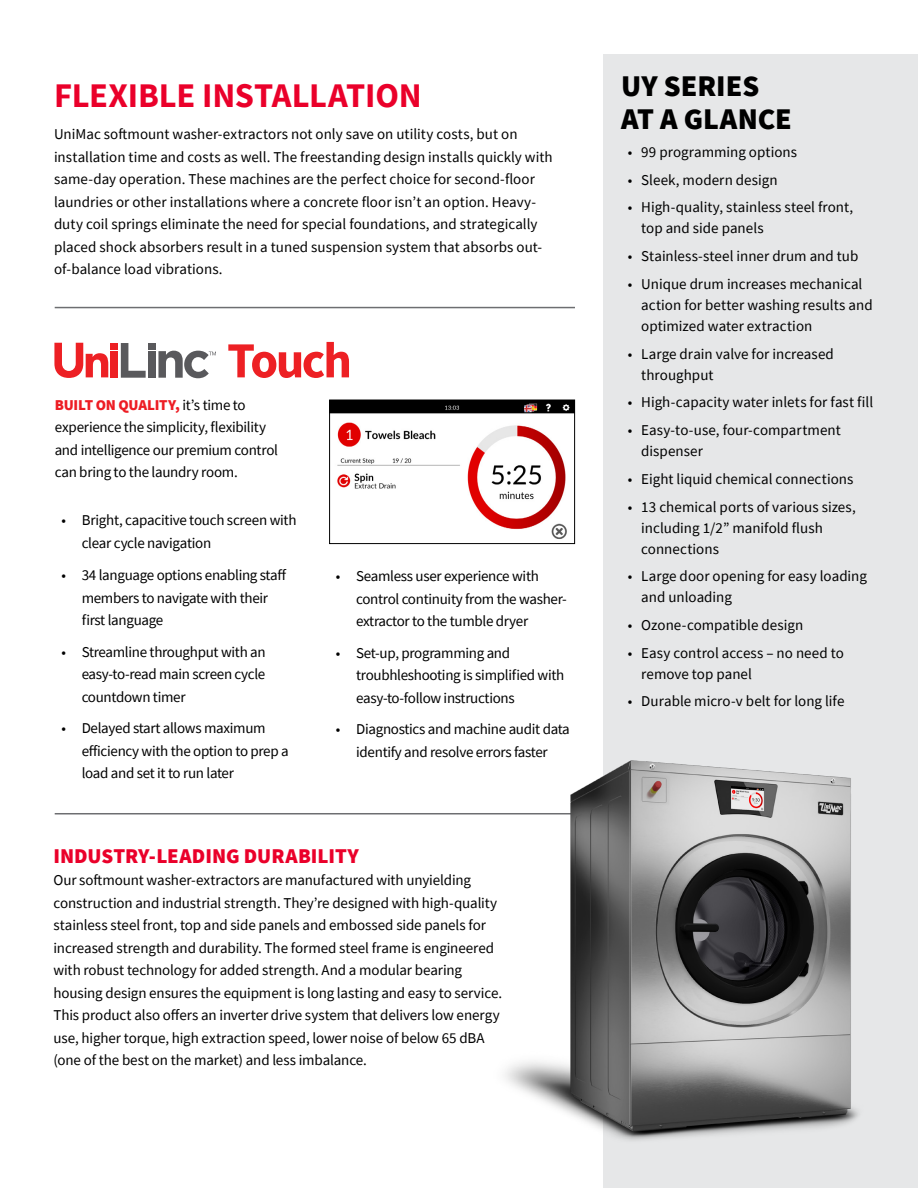
<style>
.page{position:relative;width:918px;height:1188px;background:#fff}
.page>*{position:absolute;margin:0;border:0;box-sizing:border-box;transform-origin:0 0}
.t1{font:700 34.5px "Source Sans Pro";letter-spacing:-.005em;color:#ea002a}
.t2{font:900 30px/33px "Source Sans Pro";color:#000}
.t3{font:900 21px "Source Sans Pro";color:#ea002a}
.t4{font:15px/22.5px "Source Sans Pro";letter-spacing:-.005em;color:#000}
.s1{font-weight:900;color:#ed1d24}
</style>
<div class="page">
<hr style="left:55px;top:813px;width:520px;height:1px;background:#6d6e71">
<div style="left:603px;top:54px;width:315px;height:1134px;background:#e6e7e8"></div>
<img style="left:459px;top:760px;width:400px;height:381px">
<img style="left:331px;top:402px;width:242px;height:137px">
<div style="left:329px;top:400px;width:246px;height:144px;border:1px solid #000"></div>
<svg style="left:54px;top:343px;width:54px;height:35px"></svg>
<div style="left:111px;top:343px;width:7px;height:7px;background:#ed2024"></div>
<div style="left:111px;top:351px;width:7px;height:26px;background:#ed2024"></div>
<svg style="left:121px;top:343px;width:25px;height:35px"></svg>
<div style="left:148px;top:343px;width:8px;height:7px;background:#59595c"></div>
<div style="left:148px;top:351px;width:8px;height:27px;background:#59595c"></div>
<svg style="left:158px;top:351px;width:58px;height:27px"></svg>
<svg style="left:228px;top:342px;width:121px;height:36px"></svg>
<hr style="left:55px;top:307px;width:520px;height:1px;background:#6d6e71">
<h1 class="t1" style="left:54px;top:72px;width:369px">FLEXIBLE INSTALLATION</h1>
<p class="t4" style="left:54px;top:123px;width:500px">UniMac softmount washer-extractors not only save on utility costs, but on installation time and costs as well. The freestanding design installs quickly with same-day operation. These machines are the perfect choice for second-floor laundries or other installations where a concrete floor isn’t an option. Heavy&shy;duty coil springs eliminate the need for special foundations, and strategically placed shock absorbers result in a tuned suspension system that absorbs out&shy;of-balance load vibrations.</p>
<p class="t4" style="left:55px;top:393px;width:225px"><span class="s1">BUILT ON QUALITY,</span> it’s time to experience the simplicity, flexibility and intelligence our premium control can bring to the laundry room.</p>
<p class="t4" style="left:82px;top:509px;width:216px;text-indent:-20px">• Bright, capacitive touch screen with clear cycle navigation</p>
<p class="t4" style="left:82px;top:564px;width:206px;text-indent:-20px">• 34 language options enabling staff members to navigate with their first language</p>
<p class="t4" style="left:82px;top:640px;width:186px;text-align:justify;text-indent:-20px">• Streamline throughput with an easy-to-read main screen cycle countdown timer</p>
<p class="t4" style="left:82px;top:717px;width:209px;text-indent:-20px">• Delayed start allows maximum efficiency with the option to prep a load and set it to run later</p>
<p class="t4" style="left:356px;top:565px;width:212px;text-indent:-20px">• Seamless user experience with control continuity from the washer&shy;extractor to the tumble dryer</p>
<p class="t4" style="left:356px;top:641px;width:210px;text-indent:-20px">• Set-up, programming and troubhleshooting is simplified with easy-to-follow instructions</p>
<p class="t4" style="left:336px;top:718px;width:235px;text-align:center">• Diagnostics and machine audit data identify and resolve errors faster</p>
<h3 class="t3" style="left:53px;top:841px;width:307px">INDUSTRY-LEADING DURABILITY</h3>
<p class="t4" style="left:53px;top:869px;width:450px">Our softmount washer-extractors are manufactured with unyielding construction and industrial strength. They’re designed with high-quality stainless steel front, top and side panels and embossed side panels for increased strength and durability. The formed steel frame is engineered with robust technology for added strength. And a modular bearing housing design ensures the equipment is long lasting and easy to service.<br>This product also offers an inverter drive system that delivers low energy use, higher torque, high extraction speed, lower noise of below 65 dBA (one of the best on the market) and less imbalance.</p>
<h2 class="t2" style="left:621px;top:69px;width:172px">UY SERIES<br>AT A GLANCE</h2>
<p class="t4" style="left:628px;top:140px;width:171px">• 99 programming options</p>
<p class="t4" style="left:628px;top:168px;width:151px">• Sleek, modern design</p>
<p class="t4" style="left:641px;top:197px;width:213px;line-height:21px;text-indent:-14px">• High-quality, stainless steel front, top and side panels</p>
<p class="t4" style="left:628px;top:245px;width:232px">• Stainless-steel inner drum and tub</p>
<p class="t4" style="left:641px;top:273px;width:233px;line-height:21px;text-indent:-14px">• Unique drum increases mechanical action for better washing results and optimized water extraction</p>
<p class="t4" style="left:641px;top:343px;width:194px;line-height:21px;text-indent:-14px">• Large drain valve for increased throughput</p>
<p class="t4" style="left:628px;top:391px;width:247px">• High-capacity water inlets for fast fill</p>
<p class="t4" style="left:641px;top:419px;width:201px;line-height:21px;text-indent:-14px">• Easy-to-use, four-compartment dispenser</p>
<p class="t4" style="left:628px;top:467px;width:227px">• Eight liquid chemical connections</p>
<p class="t4" style="left:641px;top:496px;width:216px;line-height:21px;text-indent:-14px">• 13 chemical ports of various sizes, including 1/2” manifold flush connections</p>
<p class="t4" style="left:641px;top:566px;width:227px;line-height:21px;text-indent:-14px">• Large door opening for easy loading and unloading</p>
<p class="t4" style="left:628px;top:614px;width:177px">• Ozone-compatible design</p>
<p class="t4" style="left:641px;top:642px;width:204px;line-height:21px;text-indent:-14px">• Easy control access – no need to remove top panel</p>
<p class="t4" style="left:628px;top:690px;width:218px">• Durable micro-v belt for long life</p>
</div>
